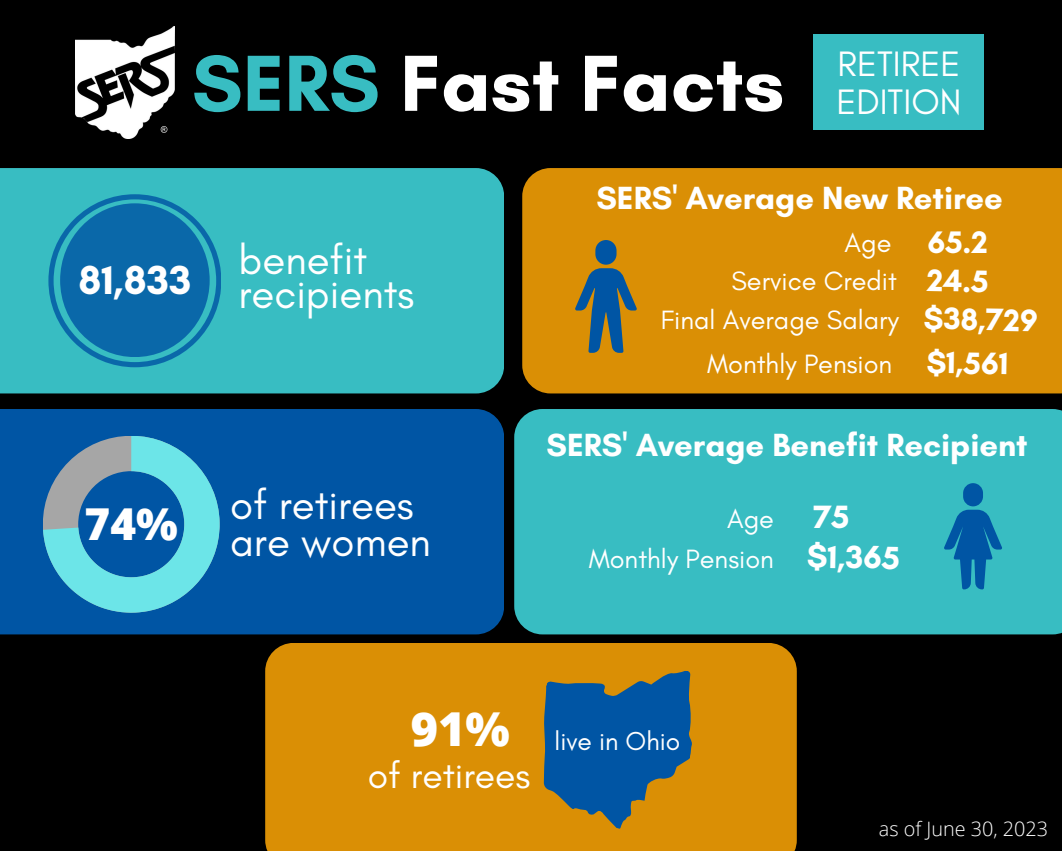
<style>
.page{position:relative;width:1062px;height:851px;background:#fff}
.page>*{position:absolute;margin:0;border:0;box-sizing:border-box;transform-origin:0 0}
.t1{font:700 80.85px "Glacial Indifference";color:#fff}
.t2{font:800 46.8px "Open Sans";color:#fff}
.t3{font:800 43.95px "Open Sans";color:#fff}
.t4{font:42px/33.8px "Glacial Indifference";color:#fff}
.t5{font:700 41.25px "Glacial Indifference";color:#fff}
.t6{font:37.2px "Glacial Indifference";color:#fff}
.t7{font:36px/38.2px "Glacial Indifference";color:#fff}
.t8{font:700 32.85px "Glacial Indifference";color:#fff}
.t9{font:700 32.7px "Glacial Indifference";color:#fff}
.t10{font:700 31.65px "Glacial Indifference";color:#fff}
.t11{font:27px "Glacial Indifference";color:#fff}
.t12{font:26.4px "Glacial Indifference";color:#fff}
.t13{font:300 19.8px "Open Sans";color:#fff}
.s1{color:#38bdc2}
</style>
<div class="page">
<div style="left:0;top:0;width:1062px;height:850px;background:#000"></div>
<img style="left:76px;top:26px;width:99px;height:112px">
<div style="left:814px;top:35px;width:170px;height:95px;background:#38bdc2"></div>
<div style="left:0;top:168px;width:504px;height:225px;background:#38bdc2"></div>
<svg style="left:48px;top:194px;width:173px;height:173px;background:#2da9bc"></svg>
<div style="left:60px;top:203px;width:150px;height:154px;background:#0a68a9;border-radius:50%"></div>
<div style="left:522px;top:168px;width:540px;height:225px;background:#da8f05"></div>
<svg style="left:575px;top:240px;width:62px;height:113px;background:#77744c"></svg>
<div style="left:265px;top:643px;width:532px;height:207px;background:#da8f05"></div>
<div style="left:0;top:409px;width:504px;height:225px;background:#0055a4"></div>
<svg style="left:43px;top:436px;width:177px;height:176px;background:#3e95bd"></svg>
<div style="left:514px;top:409px;width:548px;height:225px;background:#38bdc2"></div>
<svg style="left:944px;top:483px;width:58px;height:106px;background:#1d8bb3"></svg>
<svg style="left:520px;top:643px;width:187px;height:197px;background:#76744d"></svg>
<h1 class="t1" style="left:192px;top:34px;width:594px"><span class="s1">SERS</span> Fast Facts</h1>
<h5 class="t7" style="left:837px;top:44px;width:126px">RETIREE<br>EDITION</h5>
<h3 class="t5" style="left:79px;top:255px;width:114px">81,833</h3>
<h2 class="t3" style="left:85px;top:493px;width:95px">74%</h2>
<p class="t9" style="left:596px;top:178px;width:408px">SERS' Average New Retiree</p>
<h4 class="t4" style="left:239px;top:243px;width:177px">benefit recipients</h4>
<p class="t11" style="left:845px;top:226px;width:48px">Age</p>
<p class="t11" style="left:731px;top:265px;width:167px">Service Credit</p>
<p class="t11" style="left:661px;top:303px;width:240px">Final Average Salary</p>
<p class="t11" style="left:707px;top:347px;width:187px">Monthly Pension</p>
<p class="t10" style="left:927px;top:223px;width:62px">65.2</p>
<p class="t10" style="left:927px;top:261px;width:63px;rotate:1deg">24.5</p>
<p class="t10" style="left:924px;top:299px;width:116px;rotate:1deg">$38,729</p>
<p class="t10" style="left:927px;top:343px;width:83px;rotate:1deg">$1,561</p>
<h4 class="t4" style="left:230px;top:485px;width:202px;line-height:37px">of retirees are women</h4>
<p class="t9" style="left:547px;top:425px;width:483px">SERS' Average Benefit Recipient</p>
<p class="t11" style="left:727px;top:502px;width:48px">Age</p>
<p class="t11" style="left:589px;top:542px;width:187px">Monthly Pension</p>
<p class="t8" style="left:813px;top:497px;width:37px">75</p>
<p class="t8" style="left:807px;top:536px;width:94px;rotate:1deg">$1,365</p>
<p class="t2" style="left:411px;top:696px;width:101px">91%</p>
<p class="t6" style="left:368px;top:753px;width:164px">of retirees</p>
<h2 class="t12" style="left:555px;top:724px;width:127px">live in Ohio</h2>
<h6 class="t13" style="left:879px;top:814px;width:171px">as of June 30, 2023</h6>
</div>
